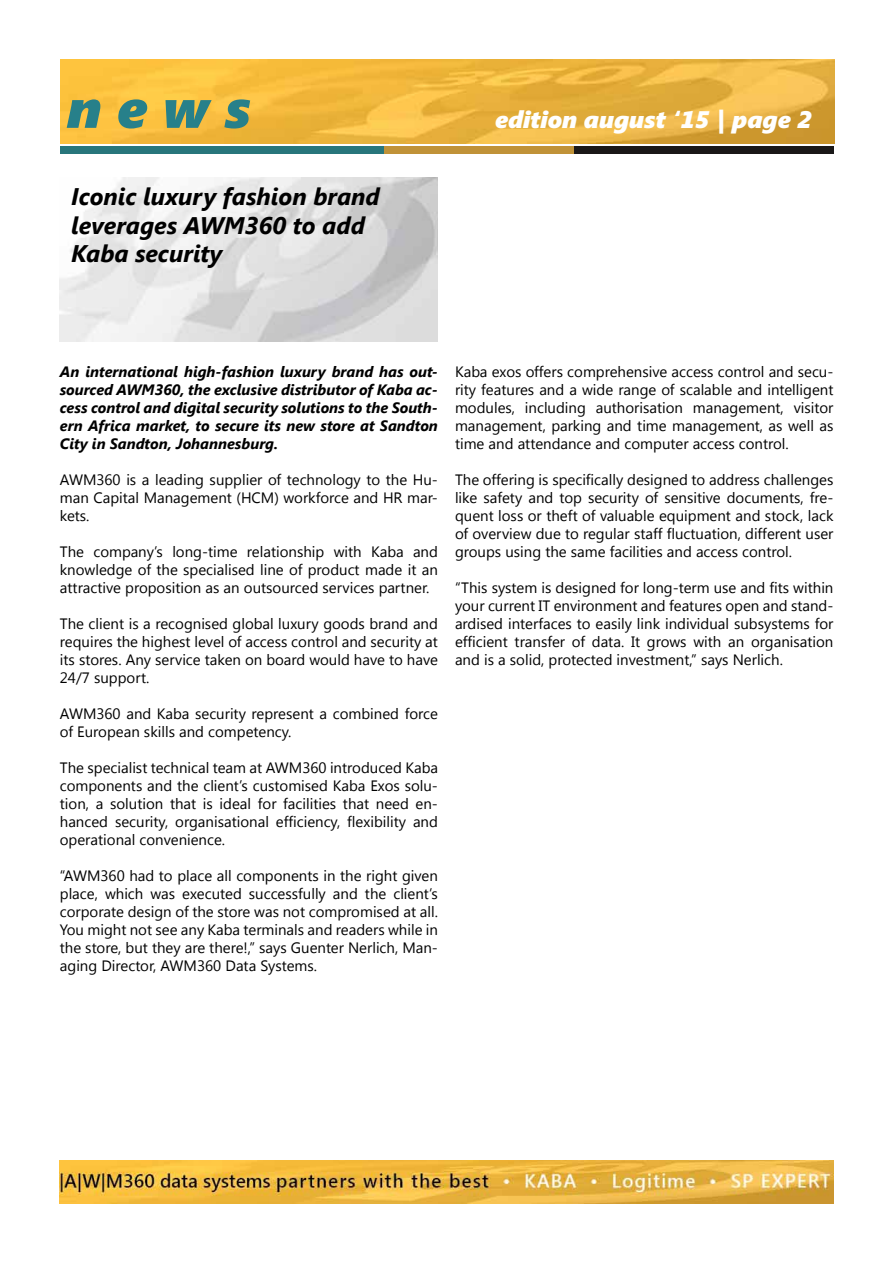
<style>
.page{position:relative;width:893px;height:1263px;background:#fff}
.page>*{position:absolute;margin:0;border:0;box-sizing:border-box;transform-origin:0 0}
.t1{font:italic 900 55.5px "Segoe";color:#27808a}
.t2{font:italic 700 24px/28.8px "Segoe UI";color:#000}
.t3{font:italic 900 24px "Segoe";color:#fff}
.t4{font:15px/18px "Segoe UI";color:#000;text-align:justify}
.t5{font:italic 700 15px/18px "Segoe UI";color:#000;text-align:justify}
</style>
<div class="page">
<img style="left:60px;top:178px;width:378px;height:164px">
<div style="left:61px;top:146px;width:324px;height:7px;background:#28767b"></div>
<div style="left:385px;top:146px;width:189px;height:7px;background:#c09238"></div>
<div style="left:574px;top:146px;width:259px;height:7px;background:#1a1818"></div>
<img style="left:60px;top:60px;width:774px;height:84px">
<img style="left:60px;top:1161px;width:773px;height:43px">
<h1 class="t1" style="left:67px;top:76px;width:185px">n e w s</h1>
<h2 class="t3" style="left:495px;top:105px;width:318px">edition august ‘15 | page 2</h2>
<h2 class="t2" style="left:71px;top:181px;width:310px">Iconic luxury fashion brand leverages AWM360 to add<br>Kaba security</h2>
<p class="t5" style="left:60px;top:361px;width:380px">An international high-fashion luxury brand has out&shy;sourced AWM360, the exclusive distributor of Kaba ac&shy;cess control and digital security solutions to the South&shy;ern Africa market, to secure its new store at Sandton City in Sandton, Johannesburg.</p>
<p class="t4" style="left:60px;top:470px;width:380px">AWM360 is a leading supplier of technology to the Hu&shy;man Capital Management (HCM) workforce and HR mar&shy;kets.</p>
<p class="t4" style="left:60px;top:542px;width:380px">The company’s long-time relationship with Kaba and knowledge of the specialised line of product made it an attractive proposition as an outsourced services partner.</p>
<p class="t4" style="left:60px;top:614px;width:380px">The client is a recognised global luxury goods brand and requires the highest level of access control and security at its stores. Any service taken on board would have to have 24/7 support.</p>
<p class="t4" style="left:60px;top:704px;width:380px">AWM360 and Kaba security represent a combined force of European skills and competency.</p>
<p class="t4" style="left:60px;top:758px;width:380px">The specialist technical team at AWM360 introduced Kaba components and the client’s customised Kaba Exos solu&shy;tion, a solution that is ideal for facilities that need en&shy;hanced security, organisational efficiency, flexibility and operational convenience.</p>
<p class="t4" style="left:60px;top:866px;width:380px">“AWM360 had to place all components in the right given place, which was executed successfully and the client’s corporate design of the store was not compromised at all.<br>You might not see any Kaba terminals and readers while in the store, but they are there!,” says Guenter Nerlich, Man&shy;aging Director, AWM360 Data Systems.</p>
<p class="t4" style="left:455px;top:362px;width:380px">Kaba exos offers comprehensive access control and secu&shy;rity features and a wide range of scalable and intelligent modules, including authorisation management, visitor management, parking and time management, as well as time and attendance and computer access control.</p>
<p class="t4" style="left:455px;top:470px;width:380px">The offering is specifically designed to address challenges like safety and top security of sensitive documents, fre&shy;quent loss or theft of valuable equipment and stock, lack of overview due to regular staff fluctuation, different user groups using the same facilities and access control.</p>
<p class="t4" style="left:455px;top:578px;width:380px">“This system is designed for long-term use and fits within your current IT environment and features open and stand&shy;ardised interfaces to easily link individual subsystems for efficient transfer of data. It grows with an organisation and is a solid, protected investment,” says Nerlich.</p>
</div>
